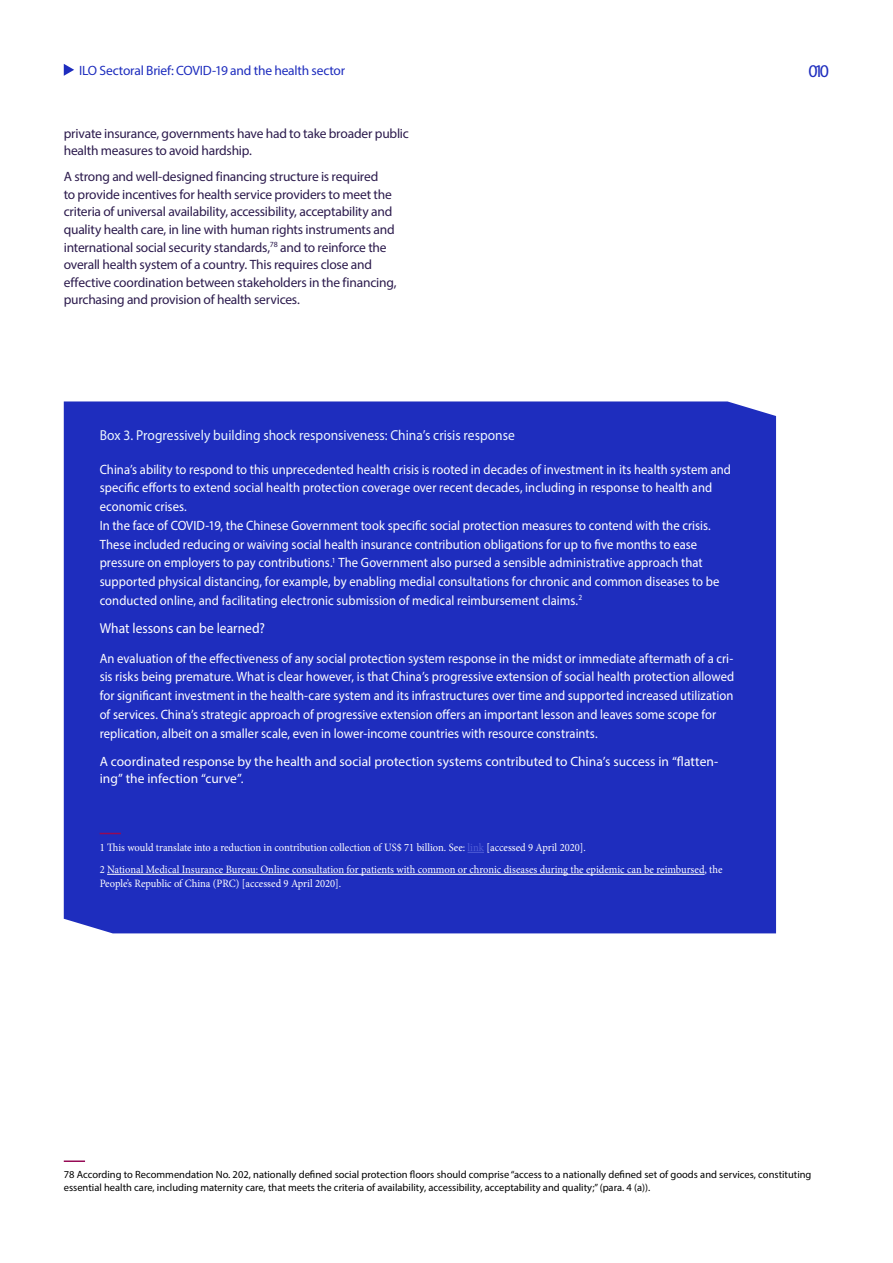
<style>
.page{position:relative;width:893px;height:1263px;background:#fff}
.page>*{position:absolute;margin:0;border:0;box-sizing:border-box;transform-origin:0 0}
.t1{font:18px "Myriad Pro";color:#1e2dbe}
.t2{font:14.4px "Myriad Pro";color:#ebf5fd;scale:.94 1}
.t3{font:14.4px "Myriad Pro";letter-spacing:.005em;color:#fff;scale:.94 1}
.t4{font:13.5px/18.8px "Myriad Pro";letter-spacing:.005em;color:#fff;scale:.94 1}
.Briefing_A4_-_Body{font:13.5px/17.5px "Myriad Pro";letter-spacing:-.015em;color:#2c1b4d}
.t5{font:13.5px/17.5px "Myriad Pro";letter-spacing:.005em;color:#fff}
.Briefing_A4_-_Subhea{font:13.5px "Myriad Pro";letter-spacing:-.015em;color:#1e2dbe}
.t6{font:11.25px/13.5px "Minion Pro";color:#fff;scale:.94 1}
.t7{font:10.5px/12.6px "Myriad Pro";color:#000}
.s1{color:#4f5cd6}
</style>
<div class="page">
<svg style="left:64px;top:64px;width:10px;height:12px"></svg>
<div style="left:64px;top:401px;width:712px;height:532px;background:#1e2dbe"></div>
<hr style="left:64px;top:1160px;width:21px;height:2px;background:#960a55">
<svg style="left:100px;top:833px;width:21px;height:1px"></svg>
<svg style="left:468px;top:852px;width:16px;height:1px"></svg>
<hr style="left:107px;top:874px;width:597px;height:1px;background:#fff">
<p class="Briefing_A4_-_Subhea" style="left:79px;top:62px;width:268px">ILO Sectoral Brief: COVID-19 and the health sector</p>
<h1 class="t1" style="left:808px;top:59px;width:22px">010</h1>
<p class="Briefing_A4_-_Body" style="left:64px;top:124px;width:347px">private insurance, governments have had to take broader public health measures to avoid hardship.</p>
<p class="Briefing_A4_-_Body" style="left:64px;top:168px;width:334px">A strong and well-designed financing structure is required<br>to provide incentives for health service providers to meet the criteria of universal availability, accessibility, acceptability and quality health care, in line with human rights instruments and international social security standards,<sup>78</sup> and to reinforce the overall health system of a country. This requires close and effective coordination between stakeholders in the financing, purchasing and provision of health services.</p>
<p class="t2" style="left:100px;top:426px;width:443px">Box 3. Progressively building shock responsiveness: China’s crisis response</p>
<p class="t4" style="left:100px;top:459px;width:673px">China’s ability to respond to this unprecedented health crisis is rooted in decades of investment in its health system and specific efforts to extend social health protection coverage over recent decades, including in response to health and economic crises.</p>
<p class="t4" style="left:100px;top:516px;width:661px">In the face of COVID-19, the Chinese Government took specific social protection measures to contend with the crisis.<br>These included reducing or waiving social health insurance contribution obligations for up to five months to ease pressure on employers to pay contributions.<sup>1</sup> The Government also pursed a sensible administrative approach that supported physical distancing, for example, by enabling medial consultations for chronic and common diseases to be conducted online, and facilitating electronic submission of medical reimbursement claims.<sup>2</sup></p>
<p class="t3" style="left:100px;top:619px;width:177px">What lessons can be learned?</p>
<p class="t4" style="left:100px;top:648px;width:677px">An evaluation of the effectiveness of any social protection system response in the midst or immediate aftermath of a cri&shy;sis risks being premature. What is clear however, is that China’s progressive extension of social health protection allowed for significant investment in the health-care system and its infrastructures over time and supported increased utilization of services. China’s strategic approach of progressive extension offers an important lesson and leaves some scope for replication, albeit on a smaller scale, even in lower-income countries with resource constraints.</p>
<p class="t5" style="left:100px;top:752px;width:620px">A coordinated response by the health and social protection systems contributed to China’s success in “flatten&shy;ing” the infection “curve”.</p>
<p class="t6" style="left:100px;top:841px;width:519px">1 This would translate into a reduction in contribution collection of US$ 71 billion. See: <span class="s1">link</span> [accessed 9 April 2020].</p>
<p class="t6" style="left:100px;top:863px;width:664px">2 National Medical Insurance Bureau: Online consultation for patients with common or chronic diseases during the epidemic can be reimbursed, the<br>People’s Republic of China (PRC) [accessed 9 April 2020].</p>
<p class="t7" style="left:64px;top:1168px;width:749px">78 According to Recommendation No. 202, nationally defined social protection floors should comprise “access to a nationally defined set of goods and services, constituting essential health care, including maternity care, that meets the criteria of availability, accessibility, acceptability and quality;” (para. 4 (a)).</p>
</div>
